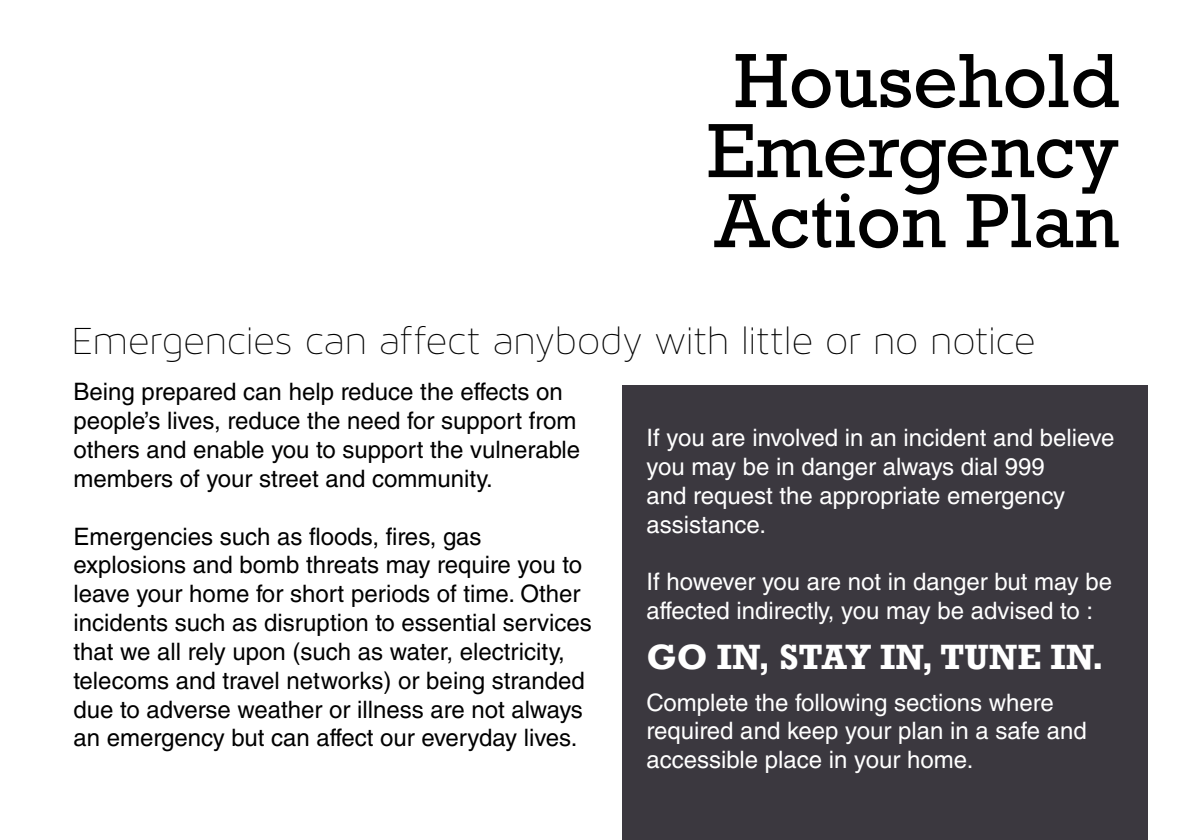
<style>
.page{position:relative;width:1191px;height:840px;background:#fff}
.page>*{position:absolute;margin:0;border:0;box-sizing:border-box;transform-origin:0 0}
.t1{font:78px/70px "Rockwell";color:#000;text-align:center}
.t2{font:42px "Maven Pro Light 200";color:#000}
.t3{font:700 36px "Rockwell";color:#fff}
.t4{font:24px/28.8px "Helvetica LT Std";color:#000}
.t5{font:24px/28.8px "Helvetica LT Std";color:#fff}
</style>
<div class="page">
<div style="left:622px;top:385px;width:525px;height:454px;background:#3b383f"></div>
<h1 class="t1" style="left:706px;top:47px;width:414px">Household<br>Emergency<br>Action Plan</h1>
<h2 class="t2" style="left:72px;top:318px;width:965px">Emergencies can affect anybody with little or no notice</h2>
<p class="t4" style="left:73px;top:377px;width:508px">Being prepared can help reduce the effects on people’s lives, reduce the need for support from others and enable you to support the vulnerable members of your street and community.</p>
<p class="t4" style="left:73px;top:521px;width:520px">Emergencies such as floods, fires, gas explosions and bomb threats may require you to leave your home for short periods of time. Other incidents such as disruption to essential services that we all rely upon (such as water, electricity, telecoms and travel networks) or being stranded due to adverse weather or illness are not always an emergency but can affect our everyday lives.</p>
<p class="t5" style="left:646px;top:423px;width:469px">If you are involved in an incident and believe you may be in danger always dial 999<br>and request the appropriate emergency assistance.</p>
<p class="t5" style="left:646px;top:567px;width:467px">If however you are not in danger but may be affected indirectly, you may be advised to :</p>
<h3 class="t3" style="left:646px;top:635px;width:459px">GO IN, STAY IN, TUNE IN.</h3>
<p class="t5" style="left:646px;top:687px;width:442px">Complete the following sections where required and keep your plan in a safe and accessible place in your home.</p>
</div>
